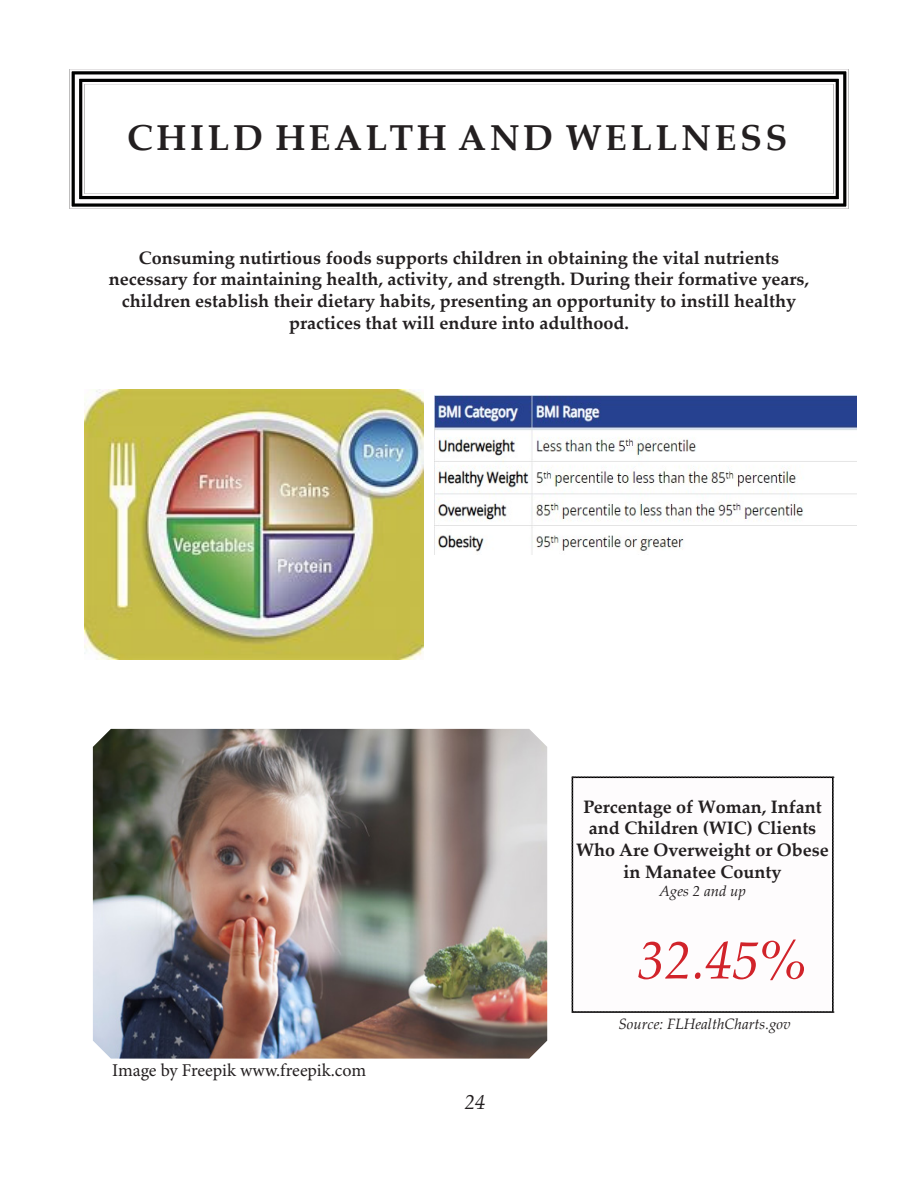
<style>
.page{position:relative;width:918px;height:1188px;background:#fff}
.page>*{position:absolute;margin:0;border:0;box-sizing:border-box;transform-origin:0 0}
.t1{font:italic 54px "Palatino Linotype";color:#d1232a}
.t2{font:700 36px "Palatino Linotype";letter-spacing:.1em;color:#231f20}
.t3{font:italic 21px "Palatino Linotype";color:#231f20}
.t4{font:700 18px/21.6px "Palatino Linotype";color:#231f20;text-align:center}
.t5{font:18px "Minion Pro";letter-spacing:-.005em;color:#231f20}
.t6{font:italic 15px "Palatino Linotype";color:#231f20}
</style>
<div class="page">
<img style="left:434px;top:396px;width:422px;height:159px">
<svg style="left:572px;top:777px;width:262px;height:236px"></svg>
<svg style="left:69px;top:69px;width:780px;height:140px"></svg>
<div style="left:75px;top:74px;width:768px;height:129px;border:4px solid #fefcfd"></div>
<div style="left:82px;top:82px;width:754px;height:114px;border:2px solid #fefcfd"></div>
<img style="left:93px;top:729px;width:454px;height:330px">
<img style="left:84px;top:390px;width:340px;height:270px">
<p class="t2" style="left:127px;top:112px;width:662px">CHILD HEALTH AND WELLNESS</p>
<p class="t4" style="left:109px;top:246px;width:702px">Consuming nutirtious foods supports children in obtaining the vital nutrients necessary for maintaining health, activity, and strength. During their formative years, children establish their dietary habits, presenting an opportunity to instill healthy practices that will endure into adulthood.</p>
<p class="t5" style="left:112px;top:1058px;width:255px">Image by Freepik www.freepik.com</p>
<p class="t3" style="left:465px;top:1087px;width:22px">24</p>
<p class="t4" style="left:576px;top:795px;width:254px">Percentage of Woman, Infant and Children (WIC) Clients<br>Who Are Overweight or Obese in Manatee County</p>
<p class="t6" style="left:659px;top:880px;width:89px">Ages 2 and up</p>
<p class="t1" style="left:638px;top:922px;width:171px">32.45%</p>
<p class="t6" style="left:618px;top:1013px;width:174px">Source: FLHealthCharts.gov</p>
</div>
